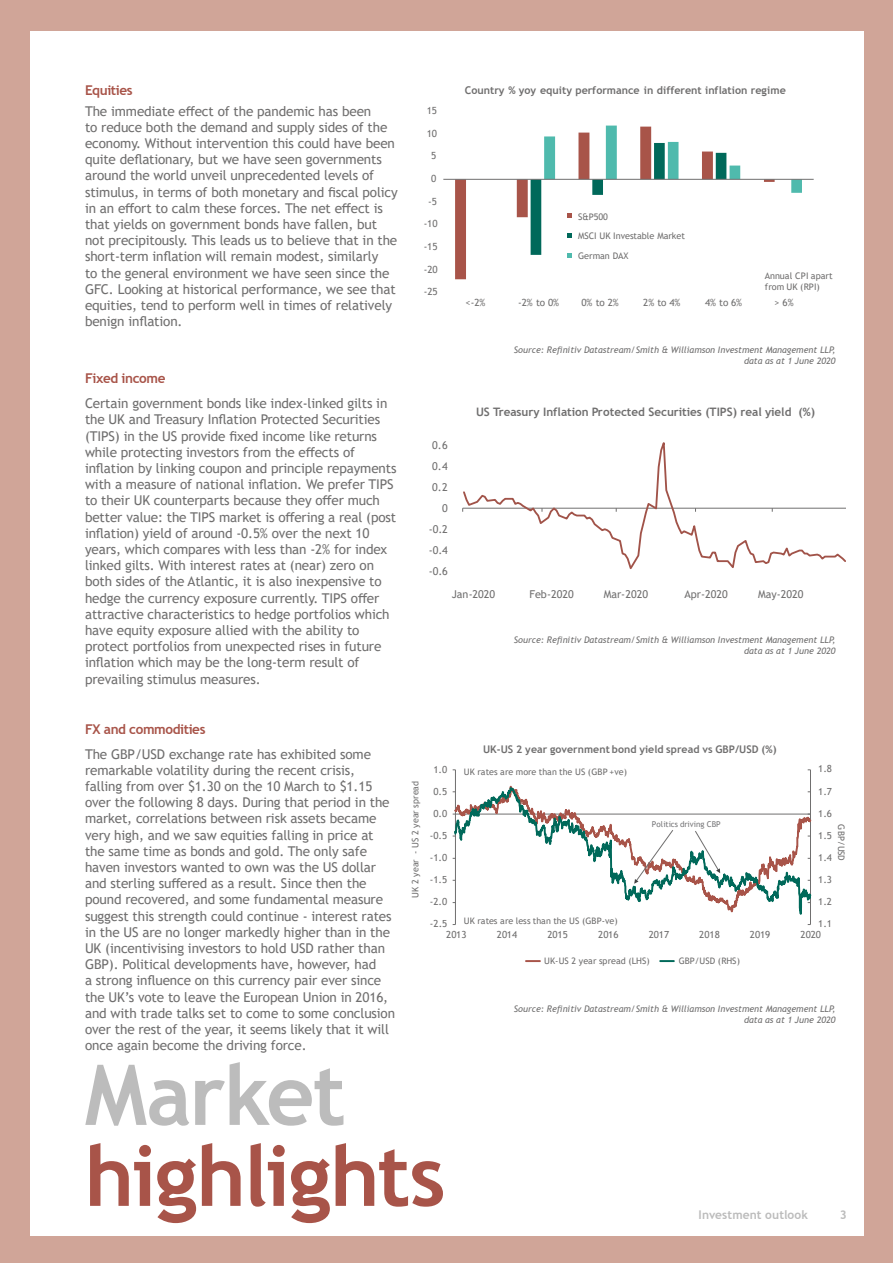
<style>
.page{position:relative;width:893px;height:1263px;background:#d0a598}
.page>*{position:absolute;margin:0;border:0;box-sizing:border-box;transform-origin:0 0}
.t1{font:700 84px "Trebuchet MS";letter-spacing:-.015em;color:#a85449}
.t2{font:700 84px "Trebuchet MS";letter-spacing:-.02em;color:#bcbcbc}
.t3{font:13.5px/16.2px "Trebuchet MS";letter-spacing:-.01em;color:#706f6f}
.t4{font:700 13.5px "Trebuchet MS";letter-spacing:-.03em;color:#a85449}
.t5{font:700 12px "Trebuchet MS";letter-spacing:.01em;color:#bcbcbc}
.t6{font:700 11.7px "Trebuchet MS";color:#706f6f}
.t7{font:10.8px "Trebuchet MS";color:#706f6f}
.t8{font:700 10.65px "Trebuchet MS";letter-spacing:.005em;color:#706f6f}
.t9{font:700 10.5px "Trebuchet MS";letter-spacing:.005em;color:#706f6f}
.t10{font:9.9px "Trebuchet MS";letter-spacing:-.01em;color:#706f6f}
.t11{font:9.75px "Trebuchet MS";letter-spacing:.01em;color:#706f6f}
.t12{font:italic 9px/10.8px "Trebuchet MS";color:#706f6f;text-align:right}
.t13{font:9px/10.9px "Trebuchet MS";letter-spacing:-.005em;color:#706f6f}
.t14{font:8.1px "Trebuchet MS";letter-spacing:-.005em;color:#78787a}
</style>
<div class="page">
<div style="left:30px;top:31px;width:833px;height:1204px;background:#fff"></div>
<svg style="left:455px;top:178px;width:76px;height:101px"></svg>
<hr style="left:443px;top:179px;width:371px;height:1px;background:#706f6f">
<svg style="left:531px;top:126px;width:271px;height:132px"></svg>
<svg style="left:462px;top:442px;width:383px;height:120px"></svg>
<svg style="left:453px;top:511px;width:359px;height:452px"></svg>
<svg style="left:526px;top:960px;width:14px;height:2px"></svg>
<svg style="left:660px;top:960px;width:14px;height:2px"></svg>
<svg style="left:634px;top:829px;width:39px;height:55px"></svg>
<svg style="left:695px;top:830px;width:25px;height:43px"></svg>
<p class="t4" style="left:85px;top:82px;width:49px">Equities</p>
<p class="t3" style="left:85px;top:103px;width:314px">The immediate effect of the pandemic has been<br>to reduce both the demand and supply sides of the economy. Without intervention this could have been quite deflationary, but we have seen governments around the world unveil unprecedented levels of stimulus, in terms of both monetary and fiscal policy in an effort to calm these forces. The net effect is that yields on government bonds have fallen, but not precipitously. This leads us to believe that in the short-term inflation will remain modest, similarly<br>to the general environment we have seen since the GFC. Looking at historical performance, we see that equities, tend to perform well in times of relatively benign inflation.</p>
<p class="t4" style="left:85px;top:370px;width:82px">Fixed income</p>
<p class="t3" style="left:85px;top:395px;width:313px">Certain government bonds like index-linked gilts in the UK and Treasury Inflation Protected Securities (TIPS) in the US provide fixed income like returns while protecting investors from the effects of inflation by linking coupon and principle repayments with a measure of national inflation. We prefer TIPS to their UK counterparts because they offer much better value: the TIPS market is offering a real (post inflation) yield of around -0.5% over the next 10 years, which compares with less than -2% for index linked gilts. With interest rates at (near) zero on both sides of the Atlantic, it is also inexpensive to hedge the currency exposure currently. TIPS offer attractive characteristics to hedge portfolios which have equity exposure allied with the ability to protect portfolios from unexpected rises in future inflation which may be the long-term result of prevailing stimulus measures.</p>
<p class="t4" style="left:85px;top:721px;width:122px">FX and commodities</p>
<p class="t3" style="left:85px;top:745px;width:312px">The GBP/USD exchange rate has exhibited some remarkable volatility during the recent crisis, falling from over $1.30 on the 10 March to $1.15 over the following 8 days. During that period in the market, correlations between risk assets became very high, and we saw equities falling in price at the same time as bonds and gold. The only safe haven investors wanted to own was the US dollar and sterling suffered as a result. Since then the pound recovered, and some fundamental measure suggest this strength could continue - interest rates in the US are no longer markedly higher than in the UK (incentivising investors to hold USD rather than GBP). Political developments have, however, had<br>a strong influence on this currency pair ever since the UK’s vote to leave the European Union in 2016, and with trade talks set to come to some conclusion over the rest of the year, it seems likely that it will once again become the driving force.</p>
<p class="t10" style="left:427px;top:104px;width:12px">15</p>
<p class="t10" style="left:427px;top:127px;width:12px">10</p>
<p class="t10" style="left:431px;top:150px;width:7px">5</p>
<p class="t10" style="left:431px;top:172px;width:7px">0</p>
<p class="t10" style="left:428px;top:195px;width:10px">-5</p>
<p class="t10" style="left:424px;top:217px;width:15px">-10</p>
<p class="t10" style="left:424px;top:240px;width:15px">-15</p>
<p class="t10" style="left:424px;top:263px;width:15px">-20</p>
<p class="t10" style="left:424px;top:285px;width:15px">-25</p>
<p class="t7" style="left:432px;top:438px;width:17px">0.6</p>
<p class="t7" style="left:432px;top:459px;width:17px">0.4</p>
<p class="t7" style="left:432px;top:480px;width:17px">0.2</p>
<p class="t7" style="left:442px;top:501px;width:7px">0</p>
<p class="t7" style="left:429px;top:522px;width:21px">-0.2</p>
<p class="t7" style="left:429px;top:543px;width:21px">-0.4</p>
<p class="t7" style="left:429px;top:564px;width:21px">-0.6</p>
<p class="t8" style="left:465px;top:84px;width:322px">Country % yoy equity performance in different inflation regime</p>
<p class="t13" style="left:578px;top:211px;width:31px">S&amp;P500</p>
<p class="t13" style="left:578px;top:231px;width:108px">MSCI UK Investable Market</p>
<p class="t13" style="left:578px;top:251px;width:52px">German DAX</p>
<p class="t13" style="left:765px;top:271px;width:69px">Annual CPI apart from UK (RPI)</p>
<p class="t10" style="left:466px;top:296px;width:21px">&lt;-2%</p>
<p class="t10" style="left:518px;top:296px;width:42px">-2% to 0%</p>
<p class="t10" style="left:581px;top:296px;width:39px">0% to 2%</p>
<p class="t10" style="left:643px;top:296px;width:39px">2% to 4%</p>
<p class="t10" style="left:705px;top:296px;width:39px">4% to 6%</p>
<p class="t10" style="left:774px;top:296px;width:21px">&gt; 6%</p>
<p class="t12" style="left:514px;top:345px;width:323px">Source: Refinitiv Datastream/Smith &amp; Williamson Investment Management LLP, data as at 1 June 2020</p>
<p class="t6" style="left:476px;top:404px;width:341px">US Treasury Inflation Protected Securities (TIPS) real yield (%)</p>
<p class="t7" style="left:452px;top:587px;width:45px">Jan-2020</p>
<p class="t7" style="left:530px;top:587px;width:46px">Feb-2020</p>
<p class="t7" style="left:604px;top:587px;width:46px">Mar-2020</p>
<p class="t7" style="left:685px;top:587px;width:45px">Apr-2020</p>
<p class="t7" style="left:758px;top:587px;width:47px">May-2020</p>
<p class="t12" style="left:514px;top:635px;width:323px">Source: Refinitiv Datastream/Smith &amp; Williamson Investment Management LLP, data as at 1 June 2020</p>
<p class="t13" style="left:410px;top:898px;width:118px;rotate:-90deg">UK 2 year - US 2 year spread</p>
<p class="t9" style="left:483px;top:743px;width:295px">UK-US 2 year government bond yield spread vs GBP/USD (%)</p>
<p class="t11" style="left:433px;top:763px;width:15px">1.0</p>
<p class="t13" style="left:464px;top:767px;width:165px">UK rates are more than the US (GBP +ve)</p>
<p class="t11" style="left:818px;top:763px;width:15px">1.8</p>
<p class="t11" style="left:433px;top:785px;width:15px">0.5</p>
<p class="t11" style="left:818px;top:785px;width:15px">1.7</p>
<p class="t11" style="left:433px;top:807px;width:15px">0.0</p>
<p class="t11" style="left:818px;top:807px;width:15px">1.6</p>
<p class="t11" style="left:430px;top:829px;width:19px">-0.5</p>
<p class="t11" style="left:430px;top:851px;width:19px">-1.0</p>
<p class="t14" style="left:652px;top:819px;width:70px">Politics driving CBP</p>
<p class="t13" style="left:847px;top:824px;width:38px;rotate:90deg">GBP/USD</p>
<p class="t11" style="left:818px;top:829px;width:15px">1.5</p>
<p class="t11" style="left:818px;top:851px;width:15px">1.4</p>
<p class="t11" style="left:430px;top:873px;width:19px">-1.5</p>
<p class="t11" style="left:818px;top:873px;width:15px">1.3</p>
<p class="t11" style="left:430px;top:895px;width:19px">-2.0</p>
<p class="t11" style="left:818px;top:895px;width:15px">1.2</p>
<p class="t11" style="left:430px;top:918px;width:19px">-2.5</p>
<p class="t13" style="left:464px;top:915px;width:155px">UK rates are less than the US (GBP-ve)</p>
<p class="t11" style="left:818px;top:918px;width:15px">1.1</p>
<p class="t11" style="left:446px;top:928px;width:22px">2013</p>
<p class="t11" style="left:497px;top:928px;width:22px">2014</p>
<p class="t11" style="left:547px;top:928px;width:22px">2015</p>
<p class="t11" style="left:598px;top:928px;width:22px">2016</p>
<p class="t11" style="left:649px;top:928px;width:22px">2017</p>
<p class="t11" style="left:699px;top:928px;width:22px">2018</p>
<p class="t11" style="left:750px;top:928px;width:22px">2019</p>
<p class="t11" style="left:801px;top:928px;width:22px">2020</p>
<p class="t13" style="left:544px;top:955px;width:107px">UK-US 2 year spread (LHS)</p>
<p class="t13" style="left:679px;top:955px;width:63px">GBP/USD (RHS)</p>
<p class="t12" style="left:514px;top:1003px;width:323px">Source: Refinitiv Datastream/Smith &amp; Williamson Investment Management LLP, data as at 1 June 2020</p>
<h1 class="t2" style="left:85px;top:1042px;width:263px">Market</h1>
<h1 class="t1" style="left:85px;top:1123px;width:363px">highlights</h1>
<p class="t5" style="left:699px;top:1207px;width:111px">Investment outlook</p>
<p class="t5" style="left:840px;top:1207px;width:9px">3</p>
</div>
